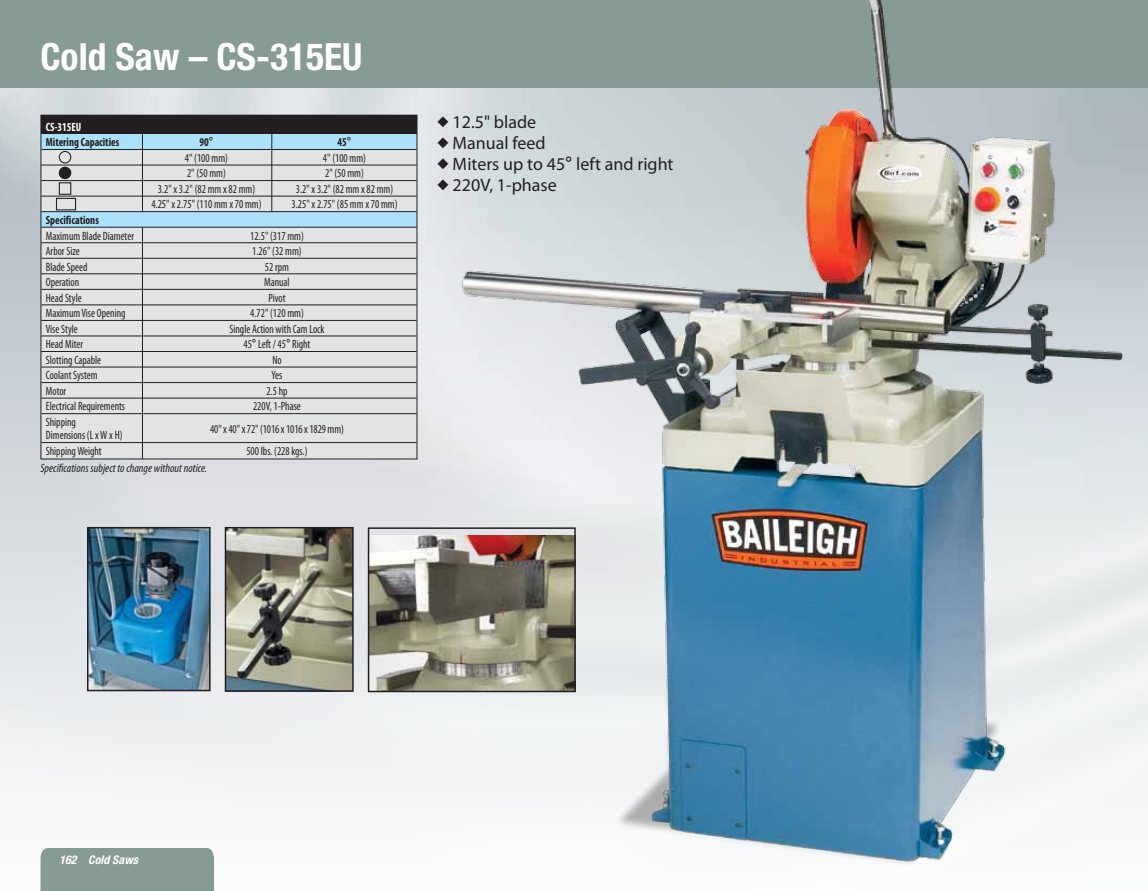
<style>
.page{position:relative;width:1148px;height:891px;background:#fff}
.page>*{position:absolute;margin:0;border:0;box-sizing:border-box;transform-origin:0 0}
.t1{font:700 condensed 37.5px "Helvetica Neue";color:#fff}
.t2{font:18px "Myriad Pro";color:#231f20}
.t3{font:condensed 12px/13.4px "Myriad Pro";color:#231f20;scale:.91 1}
.t4{font:italic condensed 12px "Myriad Pro";color:#231f20}
.t5{font:700 condensed 12px "Myriad Pro";color:#231f20;scale:.91 1}
.t6{font:italic 700 condensed 12px "Helvetica Neue";color:#fff}
.t7{font:700 condensed 12px "Myriad Pro";color:#fff;scale:.91 1}
.s1{font-family:"Futura";font-weight:400}
.s2{font-family:"Futura"}
.s3{font-family:"Futura";font-stretch:condensed}
</style>
<div class="page">
<img style="left:0;top:87px;width:445px;height:782px">
<div style="left:40px;top:848px;width:174px;height:43px;background:#869b96"></div>
<img style="left:90px;top:530px;width:118px;height:158px">
<div style="left:87px;top:527px;width:124px;height:164px;border:2px solid #231f20"></div>
<img style="left:228px;top:530px;width:123px;height:159px">
<div style="left:225px;top:527px;width:129px;height:165px;border:2px solid #231f20"></div>
<img style="left:371px;top:535px;width:74px;height:154px">
<div style="left:368px;top:527px;width:208px;height:165px;border:2px solid #231f20"></div>
<div style="left:0;top:0;width:1148px;height:87px;background:#869b96"></div>
<img style="left:445px;top:0;width:703px;height:865px">
<div style="left:41px;top:133px;width:376px;height:326px;background:#e2e3e4"></div>
<div style="left:41px;top:133px;width:376px;height:16px;background:#abe1fa"></div>
<div style="left:41px;top:212px;width:375px;height:15px;background:#abe1fa"></div>
<hr style="left:142px;top:130px;width:1px;height:82px;background:#231f20">
<hr style="left:142px;top:227px;width:1px;height:232px;background:#231f20">
<hr style="left:271px;top:129px;width:1px;height:83px;background:#231f20">
<div style="left:41px;top:115px;width:375px;height:19px;background:#231f20"></div>
<div style="left:59px;top:182px;width:12px;height:13px;border:1px solid #231f20"></div>
<div style="left:56px;top:198px;width:20px;height:12px;border:1px solid #231f20"></div>
<div style="left:59px;top:151px;width:12px;height:12px;border:1px solid #231f20;border-radius:50%"></div>
<div style="left:59px;top:167px;width:12px;height:12px;background:#231f20;border-radius:50%"></div>
<div style="left:59px;top:167px;width:12px;height:12px;border:1px solid #231f20;border-radius:50%"></div>
<hr style="left:41px;top:149px;width:375px;height:1px;background:#231f20">
<hr style="left:41px;top:165px;width:375px;height:1px;background:#231f20">
<hr style="left:41px;top:180px;width:375px;height:1px;background:#231f20">
<hr style="left:41px;top:196px;width:375px;height:1px;background:#231f20">
<hr style="left:41px;top:211px;width:375px;height:1px;background:#231f20">
<hr style="left:41px;top:227px;width:375px;height:1px;background:#231f20">
<hr style="left:41px;top:242px;width:375px;height:1px;background:#231f20">
<hr style="left:41px;top:258px;width:375px;height:1px;background:#231f20">
<hr style="left:41px;top:273px;width:375px;height:1px;background:#231f20">
<hr style="left:41px;top:289px;width:375px;height:1px;background:#231f20">
<hr style="left:41px;top:305px;width:375px;height:1px;background:#231f20">
<hr style="left:41px;top:320px;width:375px;height:1px;background:#231f20">
<hr style="left:41px;top:336px;width:375px;height:1px;background:#231f20">
<hr style="left:41px;top:351px;width:375px;height:1px;background:#231f20">
<hr style="left:41px;top:367px;width:375px;height:1px;background:#231f20">
<hr style="left:41px;top:382px;width:375px;height:1px;background:#231f20">
<hr style="left:41px;top:398px;width:375px;height:1px;background:#231f20">
<hr style="left:41px;top:413px;width:375px;height:1px;background:#231f20">
<hr style="left:41px;top:442px;width:375px;height:1px;background:#231f20">
<div style="left:40px;top:115px;width:377px;height:344px;border:1px solid #231f20"></div>
<h1 class="t1" style="left:40px;top:34px;width:323px">Cold Saw – CS-315EU</h1>
<p class="t7" style="left:46px;top:119px;width:41px">CS-315EU</p>
<p class="t5" style="left:46px;top:135px;width:82px">Mitering Capacities</p>
<p class="t5" style="left:199px;top:135px;width:17px">90<span class="s1">°</span></p>
<p class="t5" style="left:337px;top:135px;width:17px">45<span class="s1">°</span></p>
<p class="t3" style="left:185px;top:151px;width:49px">4" (100 mm)</p>
<p class="t3" style="left:323px;top:151px;width:49px">4" (100 mm)</p>
<p class="t3" style="left:187px;top:167px;width:44px">2" (50 mm)</p>
<p class="t3" style="left:325px;top:167px;width:44px">2" (50 mm)</p>
<p class="t3" style="left:158px;top:182px;width:109px">3.2" x 3.2" (82 mm x 82 mm)</p>
<p class="t3" style="left:296px;top:182px;width:109px">3.2" x 3.2" (82 mm x 82 mm)</p>
<p class="t3" style="left:151px;top:198px;width:122px">4.25" x 2.75" (110 mm x 70 mm)</p>
<p class="t3" style="left:291px;top:198px;width:118px">3.25" x 2.75" (85 mm x 70 mm)</p>
<p class="t5" style="left:46px;top:212px;width:60px">Specifications</p>
<p class="t3" style="left:46px;top:229px;width:98px">Maximum Blade Diameter</p>
<p class="t3" style="left:250px;top:229px;width:60px">12.5" (317 mm)</p>
<p class="t3" style="left:46px;top:244px;width:39px">Arbor Size</p>
<p class="t3" style="left:252px;top:244px;width:56px">1.26" (32 mm)</p>
<p class="t3" style="left:46px;top:260px;width:47px">Blade Speed</p>
<p class="t3" style="left:265px;top:260px;width:28px">52 rpm</p>
<p class="t3" style="left:46px;top:275px;width:38px">Operation</p>
<p class="t3" style="left:264px;top:275px;width:30px">Manual</p>
<p class="t3" style="left:46px;top:291px;width:41px">Head Style</p>
<p class="t3" style="left:268px;top:291px;width:20px">Pivot</p>
<p class="t3" style="left:46px;top:306px;width:89px">Maximum Vise Opening</p>
<p class="t3" style="left:250px;top:306px;width:60px">4.72" (120 mm)</p>
<p class="t3" style="left:46px;top:322px;width:37px">Vise Style</p>
<p class="t3" style="left:229px;top:322px;width:106px">Single Action with Cam Lock</p>
<p class="t3" style="left:46px;top:338px;width:42px">Head Miter</p>
<p class="t3" style="left:243px;top:338px;width:75px">45<span class="s2">°</span> Left / 45<span class="s2">°</span> Right</p>
<p class="t3" style="left:46px;top:353px;width:62px">Slotting Capable</p>
<p class="t3" style="left:272px;top:353px;width:12px">No</p>
<p class="t3" style="left:46px;top:369px;width:58px">Coolant System</p>
<p class="t3" style="left:271px;top:369px;width:13px">Yes</p>
<p class="t3" style="left:46px;top:384px;width:24px">Motor</p>
<p class="t3" style="left:266px;top:384px;width:25px">2.5 hp</p>
<p class="t3" style="left:46px;top:400px;width:89px">Electrical Requirements</p>
<p class="t3" style="left:253px;top:400px;width:54px">220V, 1-Phase</p>
<p class="t3" style="left:46px;top:415px;width:86px">Shipping<br>Dimensions (L x W x H)</p>
<p class="t3" style="left:210px;top:423px;width:148px">40" x 40" x 72" (1016 x 1016 x 1829 mm)</p>
<p class="t3" style="left:46px;top:444px;width:63px">Shipping Weight</p>
<p class="t3" style="left:246px;top:444px;width:69px">500 lbs. (228 kgs.)</p>
<p class="t4" style="left:40px;top:461px;width:168px">Specifications subject to change without notice.</p>
<h2 class="t2" style="left:437px;top:111px;width:101px">◆ 12.5" blade</h2>
<h2 class="t2" style="left:437px;top:132px;width:110px">◆ Manual feed</h2>
<h2 class="t2" style="left:437px;top:153px;width:238px">◆ Miters up to 45<span class="s3">°</span> left and right</h2>
<h2 class="t2" style="left:437px;top:174px;width:121px">◆ 220V, 1-phase</h2>
<p class="t6" style="left:59px;top:852px;width:80px">162 Cold Saws</p>
</div>
